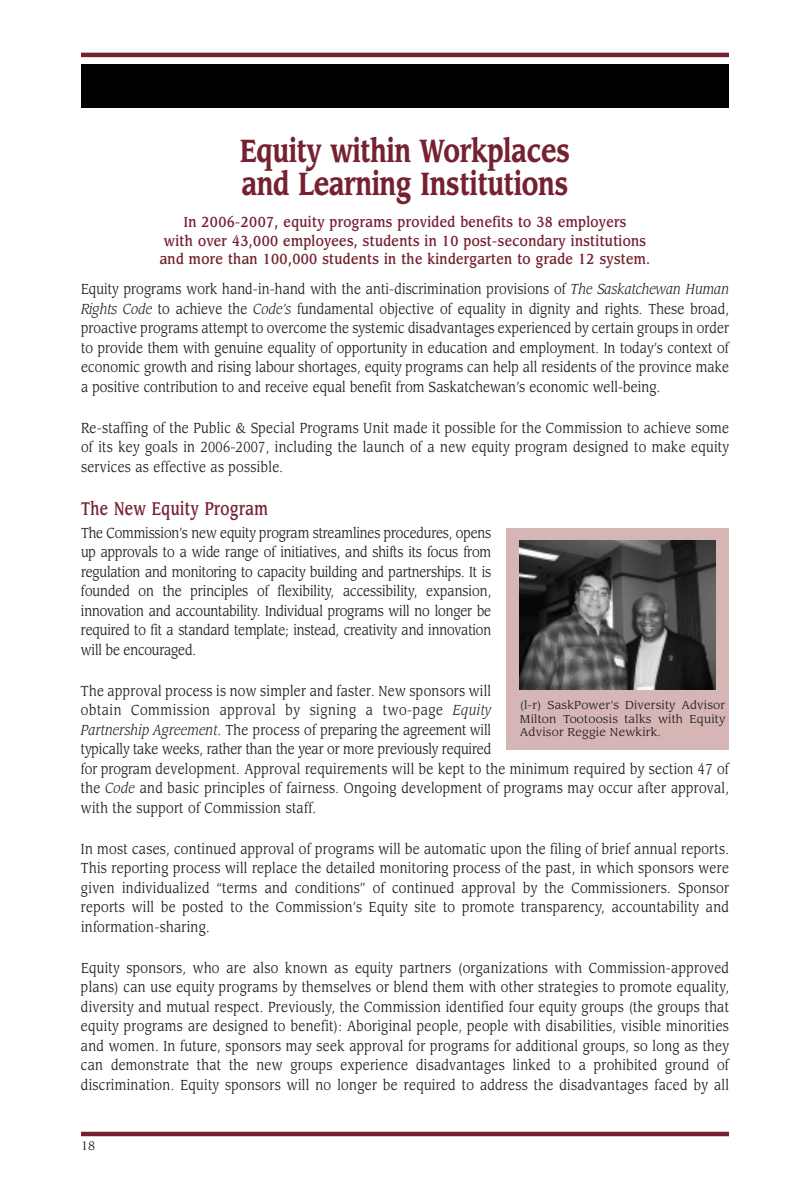
<style>
.page{position:relative;width:810px;height:1188px;background:#fff}
.page>*{position:absolute;margin:0;border:0;box-sizing:border-box;transform-origin:0 0}
.t1{font:700 31.5px/33px "Leawood";color:#752130;scale:.75 1}
.t2{font:500 18px "Leawood";letter-spacing:.035em;color:#752130;scale:.75 1}
.t3{font:14.25px/19.5px "Leawood";letter-spacing:.025em;color:#231f20;text-align:justify;scale:.85 1}
.t4{font:500 14.25px/18.3px "Leawood";letter-spacing:.025em;color:#752130;text-align:center;scale:.85 1}
.t5{font:12px "Leawood";color:#231f20}
.t6{font:11.25px/13.5px "Leawood Std";letter-spacing:.02em;color:#231f20;text-align:justify}
.s1{font-style:italic}
</style>
<div class="page">
<hr style="left:81px;top:1132px;width:648px;height:4px;background:#752130">
<hr style="left:81px;top:53px;width:648px;height:4px;background:#752130">
<div style="left:81px;top:64px;width:648px;height:44px;background:#000"></div>
<div style="left:506px;top:528px;width:223px;height:222px;background:#d5b6b4"></div>
<img style="left:519px;top:540px;width:197px;height:149px">
<h1 class="t1" style="left:240px;top:138px;width:441px">Equity within Workplaces and Learning Institutions</h1>
<p class="t4" style="left:160px;top:214px;width:579px">In 2006-2007, equity programs provided benefits to 38 employers<br>with over 43,000 employees, students in 10 post-secondary institutions and more than 100,000 students in the kindergarten to grade 12 system.</p>
<p class="t3" style="left:81px;top:281px;width:764px">Equity programs work hand-in-hand with the anti-discrimination provisions of <span class="s1">The Saskatchewan Human Rights Code</span> to achieve the <span class="s1">Code’s</span> fundamental objective of equality in dignity and rights. These broad, proactive programs attempt to overcome the systemic disadvantages experienced by certain groups in order to provide them with genuine equality of opportunity in education and employment. In today’s context of economic growth and rising labour shortages, equity programs can help all residents of the province make a positive contribution to and receive equal benefit from Saskatchewan’s economic well-being.</p>
<p class="t3" style="left:81px;top:419px;width:764px">Re-staffing of the Public &amp; Special Programs Unit made it possible for the Commission to achieve some of its key goals in 2006-2007, including the launch of a new equity program designed to make equity services as effective as possible.</p>
<p class="t2" style="left:81px;top:501px;width:251px">The New Equity Program</p>
<p class="t3" style="left:81px;top:524px;width:484px">The Commission’s new equity program streamlines procedures, opens up approvals to a wide range of initiatives, and shifts its focus from regulation and monitoring to capacity building and partnerships. It is founded on the principles of flexibility, accessibility, expansion, innovation and accountability. Individual programs will no longer be required to fit a standard template; instead, creativity and innovation will be encouraged.</p>
<p class="t3" style="left:81px;top:682px;width:764px;text-align:left">The approval process is now simpler and faster. New sponsors will<br>obtain Commission approval by signing a two-page <span class="s1">Equity<br>Partnership Agreement</span>. The process of preparing the agreement will<br>typically take weeks, rather than the year or more previously required<br>for program development. Approval requirements will be kept to the minimum required by section 47 of the <span class="s1">Code</span> and basic principles of fairness. Ongoing development of programs may occur after approval, with the support of Commission staff.</p>
<p class="t3" style="left:81px;top:840px;width:764px">In most cases, continued approval of programs will be automatic upon the filing of brief annual reports.<br>This reporting process will replace the detailed monitoring process of the past, in which sponsors were given individualized “terms and conditions” of continued approval by the Commissioners. Sponsor reports will be posted to the Commission’s Equity site to promote transparency, accountability and information-sharing.</p>
<p class="t3" style="left:81px;top:959px;width:764px">Equity sponsors, who are also known as equity partners (organizations with Commission-approved plans) can use equity programs by themselves or blend them with other strategies to promote equality, diversity and mutual respect. Previously, the Commission identified four equity groups (the groups that equity programs are designed to benefit): Aboriginal people, people with disabilities, visible minorities and women. In future, sponsors may seek approval for programs for additional groups, so long as they can demonstrate that the new groups experience disadvantages linked to a prohibited ground of discrimination. Equity sponsors will no longer be required to address the disadvantages faced by all</p>
<p class="t6" style="left:520px;top:700px;width:207px">(l-r) SaskPower’s Diversity Advisor Milton Tootoosis talks with Equity Advisor Reggie Newkirk.</p>
<p class="t5" style="left:81px;top:1141px;width:16px">18</p>
</div>
